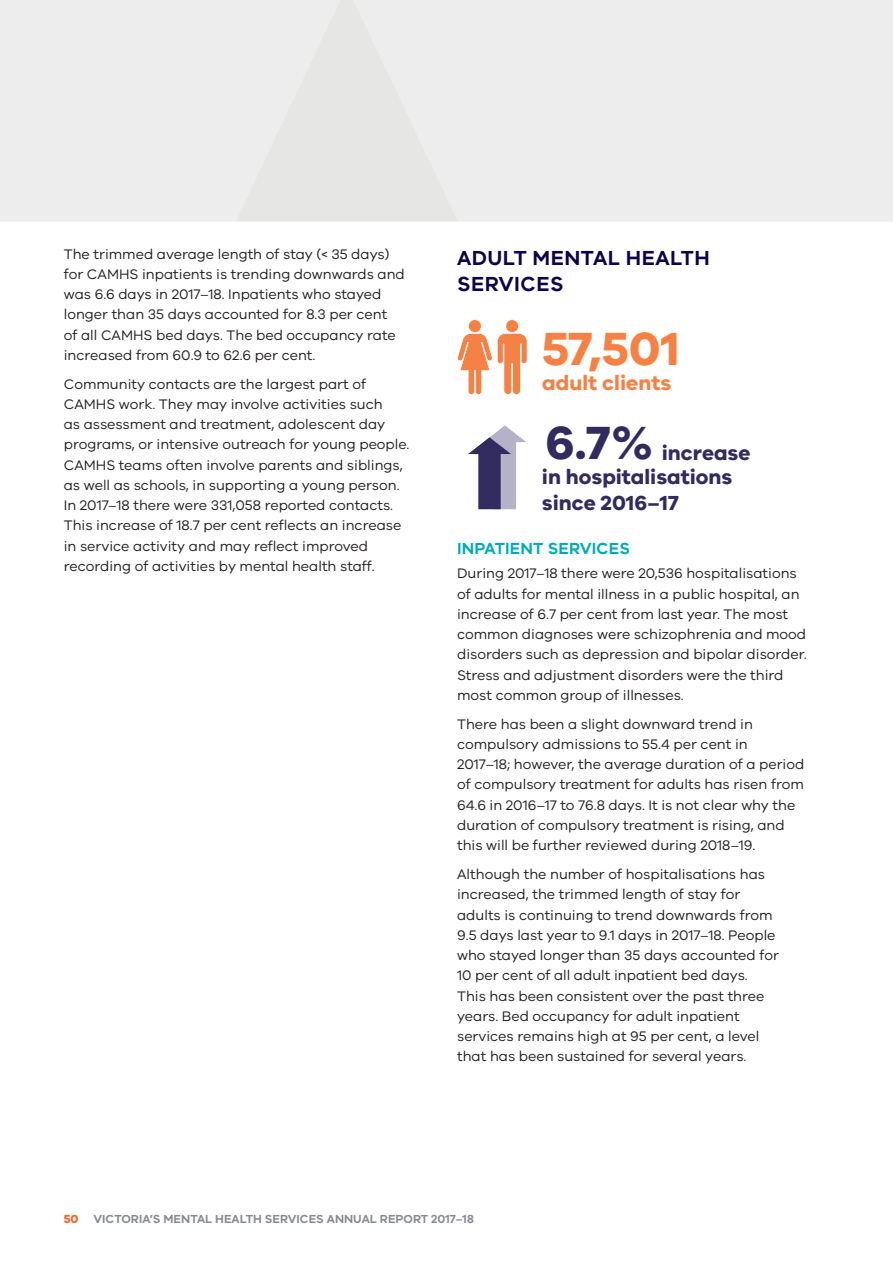
<style>
.page{position:relative;width:893px;height:1263px;background:#fff}
.page>*{position:absolute;margin:0;border:0;box-sizing:border-box;transform-origin:0 0}
.t1{font:700 48px "VIC";color:#f58145}
.t2{font:700 48px "VIC";color:#322b60}
.t3{font:700 21px/25.5px "VIC";color:#322b60}
.t4{font:600 21px/25.5px "VIC";letter-spacing:.02em;color:#100249}
.t5{font:700 21px "VIC";color:#f58145}
.t6{font:600 16.5px "VIC";letter-spacing:.01em;color:#00a9b7}
.t7{font:14.25px/20.2px "VIC";color:#231f20}
.t8{font:600 12px "VIC";color:#868991}
.t9{font:700 12px "VIC";color:#f26322}
</style>
<div class="page">
<div style="left:458px;top:0;width:435px;height:222px;background:#ecedec"></div>
<div style="left:0;top:0;width:235px;height:222px;background:#ecedec"></div>
<div style="left:235px;top:0;width:223px;height:222px;background:#e6e7e5"></div>
<svg style="left:457px;top:319px;width:70px;height:76px"></svg>
<svg style="left:468px;top:425px;width:58px;height:84px"></svg>
<p class="t7" style="left:64px;top:245px;width:343px">The trimmed average length of stay (&lt; 35 days) for CAMHS inpatients is trending downwards and was 6.6 days in 2017–18. Inpatients who stayed longer than 35 days accounted for 8.3 per cent<br>of all CAMHS bed days. The bed occupancy rate increased from 60.9 to 62.6 per cent.</p>
<p class="t7" style="left:64px;top:375px;width:347px">Community contacts are the largest part of CAMHS work. They may involve activities such<br>as assessment and treatment, adolescent day programs, or intensive outreach for young people.<br>CAMHS teams often involve parents and siblings, as well as schools, in supporting a young person.<br>In 2017–18 there were 331,058 reported contacts.<br>This increase of 18.7 per cent reflects an increase in service activity and may reflect improved recording of activities by mental health staff.</p>
<h2 class="t4" style="left:457px;top:247px;width:254px">ADULT MENTAL HEALTH<br>SERVICES</h2>
<h1 class="t1" style="left:542px;top:330px;width:139px">57,501</h1>
<h2 class="t5" style="left:542px;top:375px;width:131px">adult clients</h2>
<h1 class="t2" style="left:545px;top:425px;width:109px">6.7%</h1>
<h2 class="t3" style="left:542px;top:466px;width:192px">in hospitalisations since 2016–17</h2>
<h2 class="t3" style="left:662px;top:441px;width:90px">increase</h2>
<p class="t6" style="left:457px;top:542px;width:174px">INPATIENT SERVICES</p>
<p class="t7" style="left:457px;top:564px;width:351px">During 2017–18 there were 20,536 hospitalisations of adults for mental illness in a public hospital, an increase of 6.7 per cent from last year. The most common diagnoses were schizophrenia and mood disorders such as depression and bipolar disorder.<br>Stress and adjustment disorders were the third most common group of illnesses.</p>
<p class="t7" style="left:457px;top:715px;width:349px">There has been a slight downward trend in compulsory admissions to 55.4 per cent in 2017–18; however, the average duration of a period of compulsory treatment for adults has risen from 64.6 in 2016–17 to 76.8 days. It is not clear why the duration of compulsory treatment is rising, and this will be further reviewed during 2018–19.</p>
<p class="t7" style="left:457px;top:865px;width:323px">Although the number of hospitalisations has increased, the trimmed length of stay for adults is continuing to trend downwards from 9.5 days last year to 9.1 days in 2017–18. People who stayed longer than 35 days accounted for 10 per cent of all adult inpatient bed days.<br>This has been consistent over the past three years. Bed occupancy for adult inpatient services remains high at 95 per cent, a level that has been sustained for several years.</p>
<p class="t9" style="left:64px;top:1214px;width:16px">50</p>
<p class="t8" style="left:94px;top:1214px;width:382px">VICTORIA’S MENTAL HEALTH SERVICES ANNUAL REPORT 2017–18</p>
</div>
